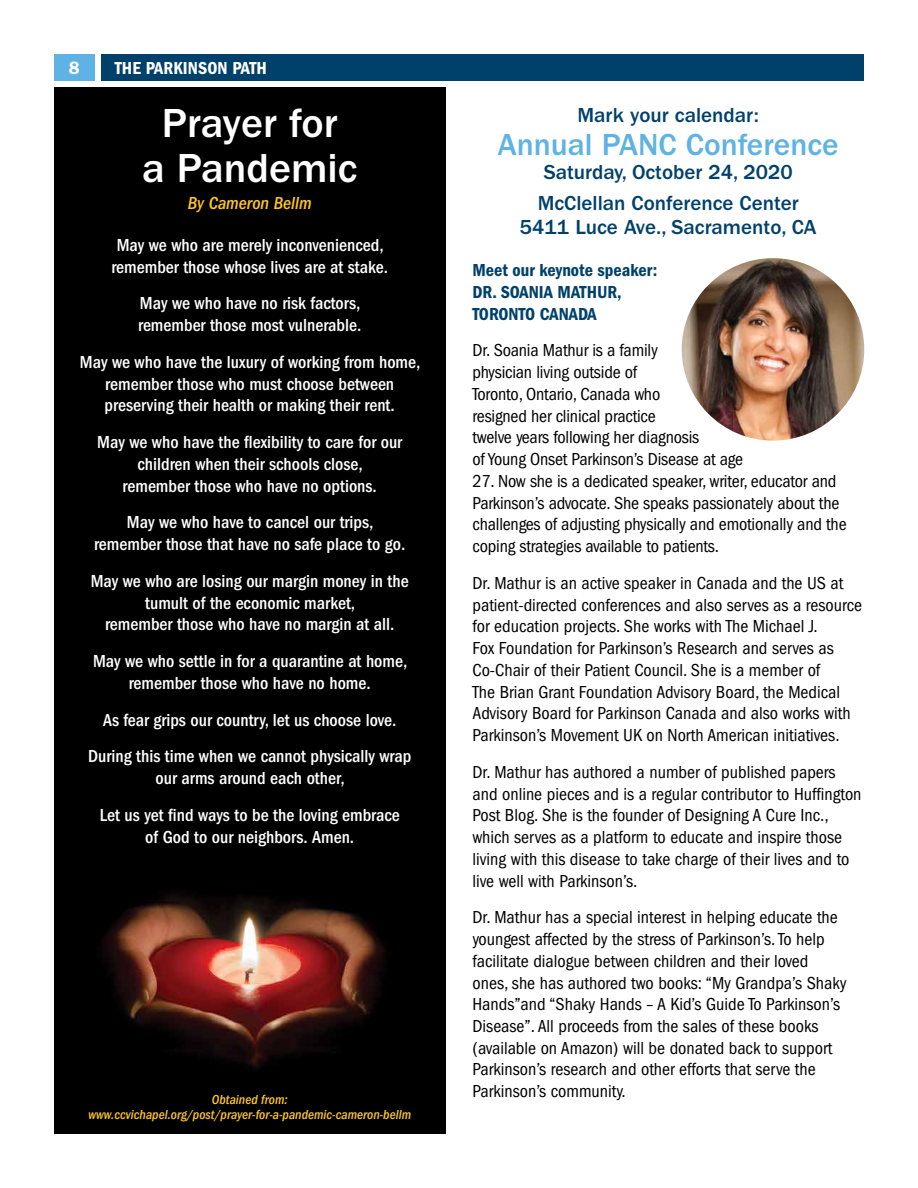
<style>
.page{position:relative;width:918px;height:1188px;background:#fff}
.page>*{position:absolute;margin:0;border:0;box-sizing:border-box;transform-origin:0 0}
.t1{font:500 42px/45px "ITC Franklin Gothic Std";color:#fff;text-align:center}
.t2{font:500 31.5px "ITC Franklin Gothic Std";color:#5eb3e4}
.t3{font:500 21px/30.8px "ITC Franklin Gothic Std";color:#00416b}
.t4{font:condensed 18px/21.8px "ITC Franklin Gothic Std";color:#000}
.t5{font:500 condensed 18px/21.8px "ITC Franklin Gothic Std";color:#fff;text-align:center}
.t6{font:18px/21.8px "ITC Franklin Gothic Std Dm Cd";color:#00416b}
.t7{font:18px "ITC Franklin Gothic Std Dm Cd";letter-spacing:.005em;color:#fff}
.t8{font:italic 500 condensed 18px "ITC Franklin Gothic Std";color:#ffc629}
.t9{font:600 18px "ITC Franklin Gothic Std";color:#fff}
.t10{font:italic 500 condensed 13.5px/15px "ITC Franklin Gothic Std";color:#ffc629;text-align:center}
</style>
<div class="page">
<div style="left:54px;top:54px;width:40px;height:27px;background:#5eb3e4"></div>
<div style="left:101px;top:54px;width:763px;height:27px;background:#00416b"></div>
<img style="left:54px;top:88px;width:391px;height:1045px">
<img style="left:682px;top:258px;width:182px;height:183px;border-radius:91px">
<p class="t9" style="left:69px;top:57px;width:12px">8</p>
<p class="t7" style="left:115px;top:57px;width:154px">THE PARKINSON PATH</p>
<h1 class="t1" style="left:142px;top:101px;width:217px">Prayer for<br>a Pandemic</h1>
<p class="t8" style="left:188px;top:193px;width:125px">By Cameron Bellm</p>
<p class="t5" style="left:111px;top:234px;width:278px;text-align:left">May we who are merely inconvenienced, remember those whose lives are at stake.</p>
<p class="t5" style="left:138px;top:293px;width:225px;text-align:left">May we who have no risk factors, remember those most vulnerable.</p>
<p class="t5" style="left:80px;top:351px;width:342px">May we who have the luxury of working from home, remember those who must choose between preserving their health or making their rent.</p>
<p class="t5" style="left:97px;top:431px;width:306px">May we who have the flexibility to care for our children when their schools close,<br>remember those who have no options.</p>
<p class="t5" style="left:94px;top:512px;width:313px">May we who have to cancel our trips, remember those that have no safe place to go.</p>
<p class="t5" style="left:91px;top:570px;width:320px">May we who are losing our margin money in the tumult of the economic market,<br>remember those who have no margin at all.</p>
<p class="t5" style="left:93px;top:650px;width:316px">May we who settle in for a quarantine at home, remember those who have no home.</p>
<p class="t5" style="left:88px;top:701px;width:325px;line-height:36.8px">As fear grips our country, let us choose love.<br>During this time when we cannot physically wrap</p>
<p class="t5" style="left:100px;top:760px;width:302px;line-height:36.8px">our arms around each other,<br>Let us yet find ways to be the loving embrace</p>
<p class="t5" style="left:145px;top:826px;width:210px">of God to our neighbors. Amen.</p>
<p class="t10" style="left:88px;top:1093px;width:324px">Obtained from: www.ccvichapel.org/post/prayer-for-a-pandemic-cameron-bellm</p>
<p class="t3" style="left:577px;top:100px;width:183px">Mark your calendar:</p>
<h2 class="t2" style="left:498px;top:127px;width:342px">Annual PANC Conference</h2>
<p class="t3" style="left:538px;top:157px;width:263px">Saturday, October 24, 2020<br>McClellan Conference Center</p>
<p class="t3" style="left:520px;top:212px;width:298px">5411 Luce Ave., Sacramento, CA</p>
<p class="t6" style="left:472px;top:259px;width:187px">Meet our keynote speaker:<br>DR. SOANIA MATHUR,<br>TORONTO CANADA</p>
<p class="t4" style="left:472px;top:340px;width:272px">Dr. Soania Mathur is a family<br>physician living outside of<br>Toronto, Ontario, Canada who<br>resigned her clinical practice<br>twelve years following her diagnosis<br>of Young Onset Parkinson’s Disease at age</p>
<p class="t4" style="left:472px;top:470px;width:376px">27. Now she is a dedicated speaker, writer, educator and Parkinson’s advocate. She speaks passionately about the challenges of adjusting physically and emotionally and the coping strategies available to patients.</p>
<p class="t4" style="left:472px;top:572px;width:391px">Dr. Mathur is an active speaker in Canada and the US at patient-directed conferences and also serves as a resource for education projects. She works with The Michael J.<br>Fox Foundation for Parkinson’s Research and serves as Co-Chair of their Patient Council. She is a member of<br>The Brian Grant Foundation Advisory Board, the Medical Advisory Board for Parkinson Canada and also works with Parkinson’s Movement UK on North American initiatives.</p>
<p class="t4" style="left:472px;top:761px;width:391px">Dr. Mathur has authored a number of published papers and online pieces and is a regular contributor to Huffington Post Blog. She is the founder of Designing A Cure Inc., which serves as a platform to educate and inspire those living with this disease to take charge of their lives and to live well with Parkinson’s.</p>
<p class="t4" style="left:472px;top:907px;width:376px">Dr. Mathur has a special interest in helping educate the youngest affected by the stress of Parkinson’s. To help facilitate dialogue between children and their loved ones, she has authored two books: “My Grandpa’s Shaky Hands”and “Shaky Hands – A Kid’s Guide To Parkinson’s Disease”. All proceeds from the sales of these books (available on Amazon) will be donated back to support Parkinson’s research and other efforts that serve the Parkinson’s community.</p>
</div>
